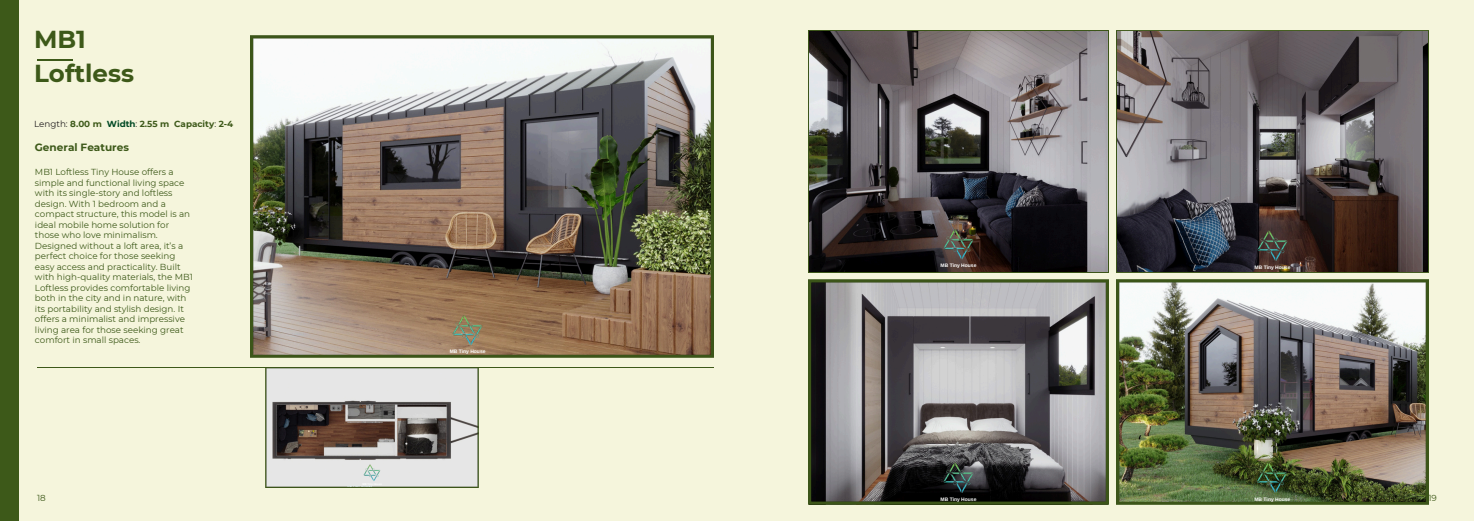
<style>
.page{position:relative;width:1474px;height:521px;background:#fff}
.page>*{position:absolute;margin:0;border:0;box-sizing:border-box;transform-origin:0 0}
.t1{font:700 24.5px/34.1px "Montserrat";color:#3d5919}
.t2{font:700 10.5px "Montserrat";color:#3d5919}
.t3{font:8.75px/10.5px "Montserrat";color:#3d5919}
.t4{font:700 8.75px "Montserrat";color:#3d5919}
.t5{font:700 4.99px "Arimo";color:#fff}
.s1{font-weight:400;color:#231f20}
.s2{color:#004924}
</style>
<div class="page">
<div style="left:0;top:0;width:1473px;height:520px;background:#f5f5dc"></div>
<div style="left:0;top:0;width:18px;height:520px;background:#3d5919"></div>
<hr style="left:37px;top:59px;width:36px;height:2px;background:#3d5919">
<hr style="left:37px;top:367px;width:676px;height:1px;background:#3d5919">
<img style="left:251px;top:35px;width:462px;height:322px">
<img style="left:265px;top:368px;width:214px;height:119px">
<img style="left:1116px;top:280px;width:312px;height:223px">
<img style="left:1117px;top:31px;width:310px;height:241px">
<img style="left:809px;top:31px;width:298px;height:241px">
<img style="left:808px;top:280px;width:300px;height:224px">
<img style="left:910px;top:205px;width:96px;height:96px">
<img style="left:910px;top:438px;width:96px;height:67px">
<img style="left:1223px;top:206px;width:97px;height:97px">
<img style="left:1223px;top:438px;width:97px;height:67px">
<img style="left:419px;top:291px;width:96px;height:97px">
<img style="left:346px;top:451px;width:52px;height:37px">
<h3 class="t1" style="left:34px;top:22px;width:101px">MB1<br>Loftless</h3>
<h3 class="t4" style="left:34px;top:118px;width:201px"><span class="s1">Length:</span> 8.00 m <span class="s2">Width</span><span class="s1">:</span> 2.55 m Capacity<span class="s1">:</span> 2-4</h3>
<p class="t2" style="left:35px;top:140px;width:96px">General Features</p>
<p class="t3" style="left:35px;top:167px;width:159px">MB1 Loftless Ti ny House offers a<br>si mple and functional livi ng space with its si ngle-story and loftless design. With 1 bedroom and a compact structure, this model is an ideal mobi le home solution for those who love mi ni malism.<br>Designed without a loft area, it’s a perfect choice for those seeki ng easy access and practicality. Bui lt with high-quality materials, the MB1<br>Loftless provides comfortable livi ng both i n the city and i n nature, with its portabi lity and stylish design. It offers a mi ni malist and i mpressive livi ng area for those seeki ng great comfort i n small spaces.</p>
<p class="t3" style="left:37px;top:492px;width:10px">18</p>
<h4 class="t5" style="left:449px;top:349px;width:37px">MB Tiny House</h4>
<p class="t5" style="left:940px;top:262px;width:37px">MB Tiny House</p>
<p class="t5" style="left:1254px;top:264px;width:37px">MB Tiny House</p>
<p class="t5" style="left:940px;top:495px;width:37px">MB Tiny House</p>
<p class="t5" style="left:1254px;top:495px;width:37px">MB Tiny House</p>
<h2 class="t3" style="left:1428px;top:492px;width:10px">19</h2>
</div>
